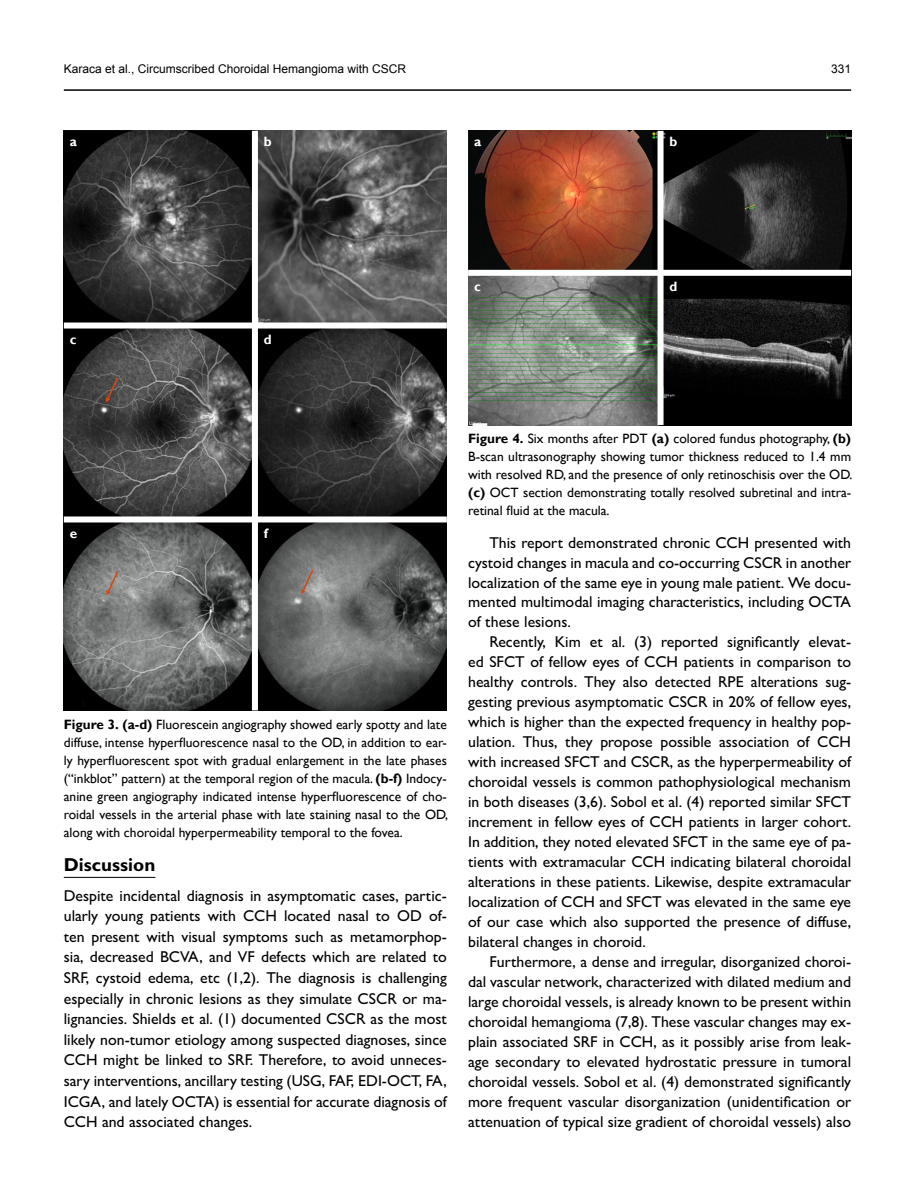
<style>
.page{position:relative;width:915px;height:1191px;background:#fff}
.page>*{position:absolute;margin:0;border:0;box-sizing:border-box;transform-origin:0 0}
.t1{font:700 18.75px "Gill Sans MT Pro";color:#000}
.t2{font:500 15.75px/20px "Gill Sans MT Pro";color:#000;text-align:justify}
.t3{font:13.5px/18px "Gill Sans";color:#000;text-align:justify}
.t4{font:700 13.5px "Gill Sans";color:#fff}
.t5{font:12px "Arial";color:#000}
.s1{font-weight:700}
</style>
<div class="page">
<hr style="left:64px;top:89px;width:786px;height:2px;background:#000">
<hr style="left:64px;top:877px;width:91px;height:1px;background:#000">
<img style="left:64px;top:131px;width:382px;height:385px">
<img style="left:64px;top:522px;width:382px;height:188px">
<div style="left:64px;top:322px;width:382px;height:6px;background:#fff"></div>
<div style="left:252px;top:131px;width:6px;height:579px;background:#fff"></div>
<img style="left:468px;top:131px;width:382px;height:294px">
<div style="left:657px;top:131px;width:6px;height:294px;background:#fff"></div>
<div style="left:468px;top:270px;width:382px;height:6px;background:#fff"></div>
<p class="t5" style="left:64px;top:60px;width:344px">Karaca et al., Circumscribed Choroidal Hemangioma with CSCR</p>
<p class="t5" style="left:830px;top:60px;width:22px">331</p>
<p class="t4" style="left:70px;top:134px;width:9px">a</p>
<p class="t4" style="left:264px;top:134px;width:9px">b</p>
<p class="t4" style="left:474px;top:133px;width:9px">a</p>
<p class="t4" style="left:669px;top:133px;width:9px">b</p>
<p class="t4" style="left:70px;top:331px;width:8px">c</p>
<p class="t4" style="left:264px;top:331px;width:9px">d</p>
<p class="t4" style="left:474px;top:278px;width:8px">c</p>
<p class="t4" style="left:669px;top:278px;width:9px">d</p>
<p class="t4" style="left:70px;top:525px;width:9px">e</p>
<p class="t4" style="left:264px;top:525px;width:6px">f</p>
<p class="t3" style="left:64px;top:715px;width:386px"><span class="s1">Figure 3. (a-d)</span> Fluorescein angiography showed early spotty and late diffuse, intense hyperfluorescence nasal to the OD, in addition to ear&shy;ly hyperfluorescent spot with gradual enlargement in the late phases (“inkblot” pattern) at the temporal region of the macula. <span class="s1">(b-f)</span> Indocy&shy;anine green angiography indicated intense hyperfluorescence of cho&shy;roidal vessels in the arterial phase with late staining nasal to the OD, along with choroidal hyperpermeability temporal to the fovea.</p>
<p class="t1" style="left:64px;top:853px;width:93px">Discussion</p>
<p class="t2" style="left:64px;top:884px;width:384px;line-height:20.5px">Despite incidental diagnosis in asymptomatic cases, partic&shy;ularly young patients with CCH located nasal to OD of&shy;ten present with visual symptoms such as metamorphop&shy;sia, decreased BCVA, and VF defects which are related to SRF, cystoid edema, etc (1,2). The diagnosis is challenging especially in chronic lesions as they simulate CSCR or ma&shy;lignancies. Shields et al. (1) documented CSCR as the most likely non-tumor etiology among suspected diagnoses, since CCH might be linked to SRF. Therefore, to avoid unneces&shy;sary interventions, ancillary testing (USG, FAF, EDI-OCT, FA, ICGA, and lately OCTA) is essential for accurate diagnosis of CCH and associated changes.</p>
<p class="t3" style="left:468px;top:430px;width:386px"><span class="s1">Figure 4.</span> Six months after PDT <span class="s1">(a)</span> colored fundus photography, <span class="s1">(b)<br></span>B-scan ultrasonography showing tumor thickness reduced to 1.4 mm with resolved RD, and the presence of only retinoschisis over the OD. <span class="s1">(c)</span> OCT section demonstrating totally resolved subretinal and intra&shy;retinal fluid at the macula.</p>
<p class="t2" style="left:468px;top:532px;width:384px;text-indent:21px">This report demonstrated chronic CCH presented with cystoid changes in macula and co-occurring CSCR in another localization of the same eye in young male patient. We docu&shy;mented multimodal imaging characteristics, including OCTA of these lesions.</p>
<p class="t2" style="left:468px;top:632px;width:384px;text-indent:21px">Recently, Kim et al. (3) reported significantly elevat&shy;ed SFCT of fellow eyes of CCH patients in comparison to healthy controls. They also detected RPE alterations sug&shy;gesting previous asymptomatic CSCR in 20% of fellow eyes, which is higher than the expected frequency in healthy pop&shy;ulation. Thus, they propose possible association of CCH with increased SFCT and CSCR, as the hyperpermeability of choroidal vessels is common pathophysiological mechanism in both diseases (3,6). Sobol et al. (4) reported similar SFCT increment in fellow eyes of CCH patients in larger cohort.<br>In addition, they noted elevated SFCT in the same eye of pa&shy;tients with extramacular CCH indicating bilateral choroidal alterations in these patients. Likewise, despite extramacular localization of CCH and SFCT was elevated in the same eye of our case which also supported the presence of diffuse, bilateral changes in choroid.</p>
<p class="t2" style="left:468px;top:952px;width:384px;text-indent:21px">Furthermore, a dense and irregular, disorganized choroi&shy;dal vascular network, characterized with dilated medium and large choroidal vessels, is already known to be present within choroidal hemangioma (7,8). These vascular changes may ex&shy;plain associated SRF in CCH, as it possibly arise from leak&shy;age secondary to elevated hydrostatic pressure in tumoral choroidal vessels. Sobol et al. (4) demonstrated significantly more frequent vascular disorganization (unidentification or attenuation of typical size gradient of choroidal vessels) also</p>
</div>
